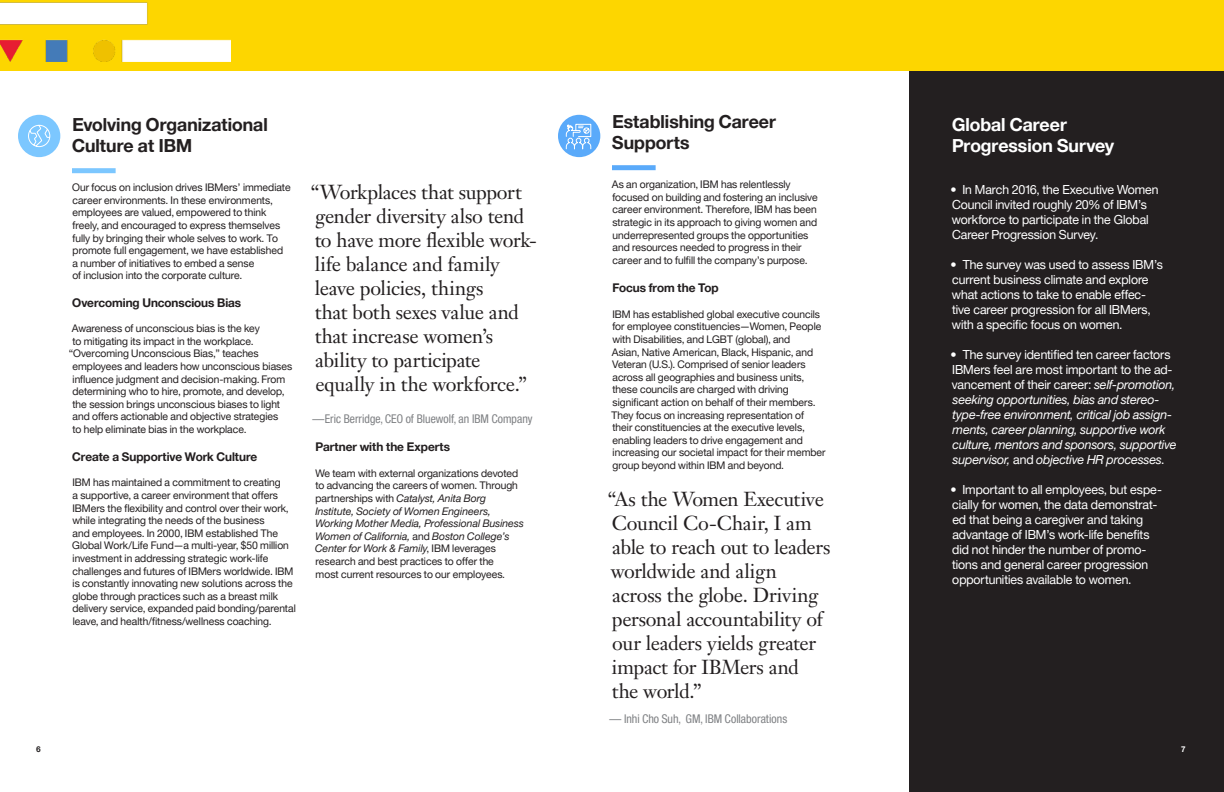
<style>
.page{position:relative;width:1224px;height:792px;background:#fff}
.page>*{position:absolute;margin:0;border:0;box-sizing:border-box;transform-origin:0 0}
.t1{font:20px/24px "Janson Text LT Pro";letter-spacing:-.015em;color:#231f20}
.t2{font:700 18px/21.6px "Helvetica Neuefor IBM";letter-spacing:.005em;color:#231f20}
.t3{font:700 18px "Helvetica Neuefor IBM";color:#fff}
.t4{font:12.5px/15px "Helvetica Neuefor IBM";letter-spacing:-.005em;color:#fff}
.t5{font:italic 12.5px/15px "Helvetica Neuefor IBM";letter-spacing:-.01em;color:#fff}
.t6{font:700 12px "Helvetica Neuefor IBM";color:#231f20}
.t7{font:condensed 12px "Helvetica Neuefor IBM";color:#808285}
.t8{font:10.5px/12.6px "Helvetica Neuefor IBM";color:#231f20}
.t9{font:700 8px "Helvetica Neuefor IBM";color:#231f20}
.t10{font:700 8px "Helvetica Neuefor IBM";color:#fff}
.s1{font-style:italic}
.s2{font-style:normal}
</style>
<div class="page">
<div style="left:909px;top:0;width:315px;height:792px;background:#231f20"></div>
<div style="left:18px;top:115px;width:42px;height:42px;background:#7cc7ff;border-radius:50%"></div>
<svg style="left:28px;top:124px;width:23px;height:23px"></svg>
<div style="left:0;top:0;width:944px;height:71px;background:#fdd600"></div>
<img style="left:0;top:2px;width:231px;height:60px">
<div style="left:72px;top:168px;width:44px;height:5px;background:#7cc7ff"></div>
<div style="left:558px;top:115px;width:42px;height:42px;background:#5aaafa;border-radius:50%"></div>
<div style="left:612px;top:0;width:612px;height:71px;background:#fdd600"></div>
<div style="left:612px;top:165px;width:44px;height:5px;background:#5aaafa"></div>
<svg style="left:565px;top:123px;width:27px;height:27px"></svg>
<p class="t2" style="left:72px;top:113px;width:197px">Evolving Organizational<br>Culture at IBM</p>
<p class="t8" style="left:72px;top:181px;width:220px">Our focus on inclusion drives IBMers’ immediate career environments. In these environments, employees are valued, empowered to think freely, and encouraged to express themselves fully by bringing their whole selves to work. To promote full engagement, we have established a number of initiatives to embed a sense<br>of inclusion into the corporate culture.</p>
<p class="t6" style="left:72px;top:295px;width:170px">Overcoming Unconscious Bias</p>
<p class="t8" style="left:72px;top:322px;width:190px">Awareness of unconscious bias is the key</p>
<p class="t8" style="left:72px;top:335px;width:182px">to mitigating its impact in the workplace.</p>
<p class="t8" style="left:68px;top:347px;width:192px">“Overcoming Unconscious Bias,” teaches</p>
<p class="t8" style="left:72px;top:360px;width:221px">employees and leaders how unconscious biases</p>
<p class="t8" style="left:73px;top:372px;width:214px">influence judgment and decision-making. From</p>
<p class="t8" style="left:72px;top:385px;width:213px">determining who to hire, promote, and develop,</p>
<p class="t8" style="left:72px;top:398px;width:209px">the session brings unconscious biases to light</p>
<p class="t8" style="left:72px;top:410px;width:207px">and offers actionable and objective strategies</p>
<p class="t8" style="left:72px;top:423px;width:175px">to help eliminate bias in the workplace.</p>
<p class="t6" style="left:72px;top:449px;width:186px">Create a Supportive Work Culture</p>
<p class="t8" style="left:72px;top:476px;width:225px">IBM has maintained a commitment to creating<br>a supportive, a career environment that offers IBMers the flexibility and control over their work, while integrating the needs of the business<br>and employees. In 2000, IBM established The Global Work/Life Fund—a multi-year, $50 million investment in addressing strategic work-life challenges and futures of IBMers worldwide. IBM is constantly innovating new solutions across the globe through practices such as a breast milk delivery service, expanded paid bonding/parental leave, and health/fitness/wellness coaching.</p>
<p class="t1" style="left:311px;top:180px;width:228px">“Workplaces that support gender diversity also tend to have more flexible work&shy;life balance and family leave policies, things<br>that both sexes value and that increase women’s ability to participate equally in the workforce.”</p>
<p class="t7" style="left:312px;top:412px;width:221px">—Eric Berridge, CEO of Bluewolf, an IBM Company</p>
<p class="t6" style="left:315px;top:439px;width:136px">Partner with the Experts</p>
<p class="t8" style="left:315px;top:467px;width:210px">We team with external organizations devoted to advancing the careers of women. Through partnerships with <span class="s1">Catalyst, Anita Borg Institute, Society of Women Engineers, Working Mother Media, Professional Business Women of California,</span> and <span class="s1">Boston College’s Center for Work &amp; Family</span>, IBM leverages research and best practices to offer the<br>most current resources to our employees.</p>
<p class="t9" style="left:36px;top:744px;width:6px">6</p>
<p class="t2" style="left:612px;top:110px;width:165px">Establishing Career<br>Supports</p>
<p class="t8" style="left:612px;top:178px;width:207px">As an organization, IBM has relentlessly focused on building and fostering an inclusive career environment. Therefore, IBM has been strategic in its approach to giving women and underrepresented groups the opportunities and resources needed to progress in their career and to fulfill the company’s purpose.</p>
<p class="t6" style="left:612px;top:280px;width:108px">Focus from the Top</p>
<p class="t8" style="left:611px;top:308px;width:216px">IBM has established global executive councils for employee constituencies—Women, People with Disabilities, and LGBT (global), and<br>Asian, Native American, Black, Hispanic, and Veteran (U.S.). Comprised of senior leaders across all geographies and business units, these councils are charged with driving significant action on behalf of their members.<br>They focus on increasing representation of their constituencies at the executive levels, enabling leaders to drive engagement and increasing our societal impact for their member group beyond within IBM and beyond.</p>
<p class="t1" style="left:608px;top:487px;width:224px">“As the Women Executive<br>Council Co-Chair, I am able to reach out to leaders worldwide and align<br>across the globe. Driving personal accountability of our leaders yields greater impact for IBMers and</p>
<p class="t1" style="left:612px;top:679px;width:92px">the world.”</p>
<p class="t7" style="left:609px;top:711px;width:179px">— Inhi Cho Suh, GM, IBM Collaborations</p>
<p class="t3" style="left:952px;top:113px;width:116px">Global Career</p>
<p class="t3" style="left:952px;top:134px;width:164px">Progression Survey</p>
<p class="t4" style="left:950px;top:181px;width:210px">• In March 2016, the Executive Women Council invited roughly 20% of IBM’s workforce to participate in the Global Career Progression Survey.</p>
<p class="t4" style="left:950px;top:256px;width:214px">• The survey was used to assess IBM’s current business climate and explore what actions to take to enable effec&shy;tive career progression for all IBMers, with a specific focus on women.</p>
<p class="t5" style="left:950px;top:346px;width:228px"><span class="s2">• The survey identified ten career factors IBMers feel are most important to the ad&shy;vancement of their career:</span> self-promotion, seeking opportunities, bias and stereo&shy;type-free environment, critical job assign&shy;ments, career planning, supportive work culture, mentors and sponsors, supportive supervisor, <span class="s2">and</span> objective HR processes<span class="s2">.</span></p>
<p class="t4" style="left:950px;top:481px;width:213px">• Important to all employees, but espe&shy;cially for women, the data demonstrat&shy;ed that being a caregiver and taking advantage of IBM’s work-life benefits did not hinder the number of promo&shy;tions and general career progression opportunities available to women.</p>
<p class="t10" style="left:1182px;top:744px;width:5px">7</p>
</div>
